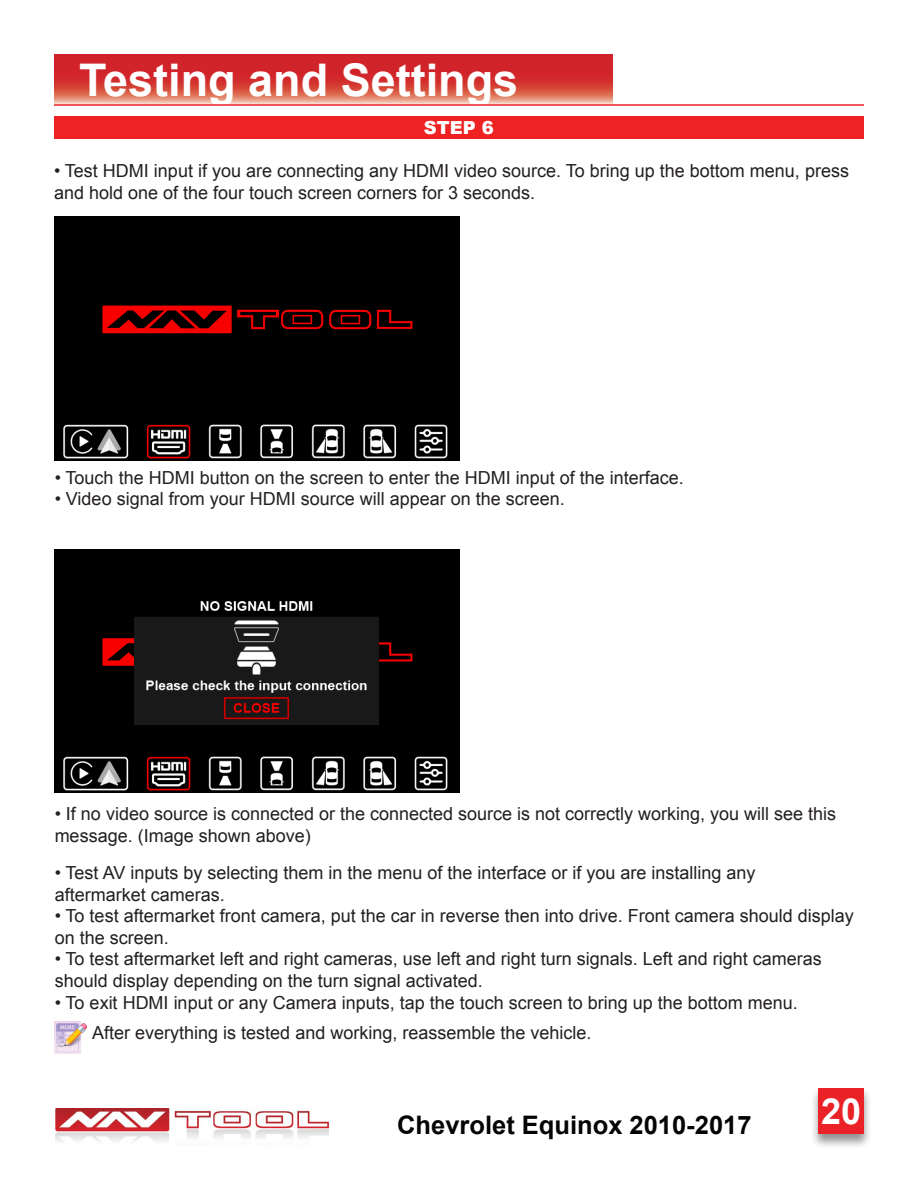
<style>
.page{position:relative;width:918px;height:1188px;background:#fff}
.page>*{position:absolute;margin:0;border:0;box-sizing:border-box;transform-origin:0 0}
.t1{font:700 45px "Arial";color:#fff}
.t2{font:700 36px "Arial";color:#fff}
.t3{font:700 25.5px "Arial";color:#040503}
.t4{font:18px/21.6px "Arial";color:#231f20}
.t5{font:900 18px "Arial";color:#fff}
</style>
<div class="page">
<img style="left:55px;top:1108px;width:275px;height:34px">
<div style="left:810px;top:1087px;width:62px;height:62px;background:#231f20;opacity:.5"></div>
<div style="left:818px;top:1088px;width:46px;height:46px;background:#ea2127"></div>
<svg style="left:54px;top:54px;width:558px;height:50px"></svg>
<hr style="left:54px;top:104px;width:810px;height:2px;background:#ea2127">
<div style="left:54px;top:117px;width:810px;height:22px;background:#ee2123"></div>
<img style="left:54px;top:1021px;width:32px;height:32px">
<div style="left:54px;top:217px;width:405px;height:205px;background:#000"></div>
<img style="left:54px;top:422px;width:405px;height:38px">
<div style="left:54px;top:550px;width:405px;height:205px;background:#000"></div>
<img style="left:54px;top:755px;width:405px;height:38px">
<img style="left:135px;top:596px;width:243px;height:128px">
<p class="t1" style="left:79px;top:50px;width:441px">Testing and Settings</p>
<p class="t5" style="left:424px;top:115px;width:71px">STEP 6</p>
<p class="t4" style="left:54px;top:160px;width:797px">• Test HDMI input if you are connecting any HDMI video source. To bring up the bottom menu, press and hold one of the four touch screen corners for 3 seconds.</p>
<p class="t4" style="left:55px;top:467px;width:631px">• Touch the HDMI button on the screen to enter the HDMI input of the interface.</p>
<p class="t4" style="left:55px;top:488px;width:512px">• Video signal from your HDMI source will appear on the screen.</p>
<p class="t4" style="left:55px;top:803px;width:783px">• If no video source is connected or the connected source is not correctly working, you will see this message. (Image shown above)</p>
<p class="t4" style="left:55px;top:862px;width:702px">• Test AV inputs by selecting them in the menu of the interface or if you are installing any</p>
<p class="t4" style="left:55px;top:884px;width:172px">aftermarket cameras.</p>
<p class="t4" style="left:55px;top:905px;width:801px">• To test aftermarket front camera, put the car in reverse then into drive. Front camera should display on the screen.</p>
<p class="t4" style="left:55px;top:948px;width:769px">• To test aftermarket left and right cameras, use left and right turn signals. Left and right cameras should display depending on the turn signal activated.</p>
<p class="t4" style="left:55px;top:992px;width:745px">• To exit HDMI input or any Camera inputs, tap the touch screen to bring up the bottom menu.</p>
<p class="t4" style="left:92px;top:1022px;width:501px">After everything is tested and working, reassemble the vehicle.</p>
<h3 class="t3" style="left:397px;top:1108px;width:356px">Chevrolet Equinox 2010-2017</h3>
<h2 class="t2" style="left:821px;top:1088px;width:42px">20</h2>
</div>
